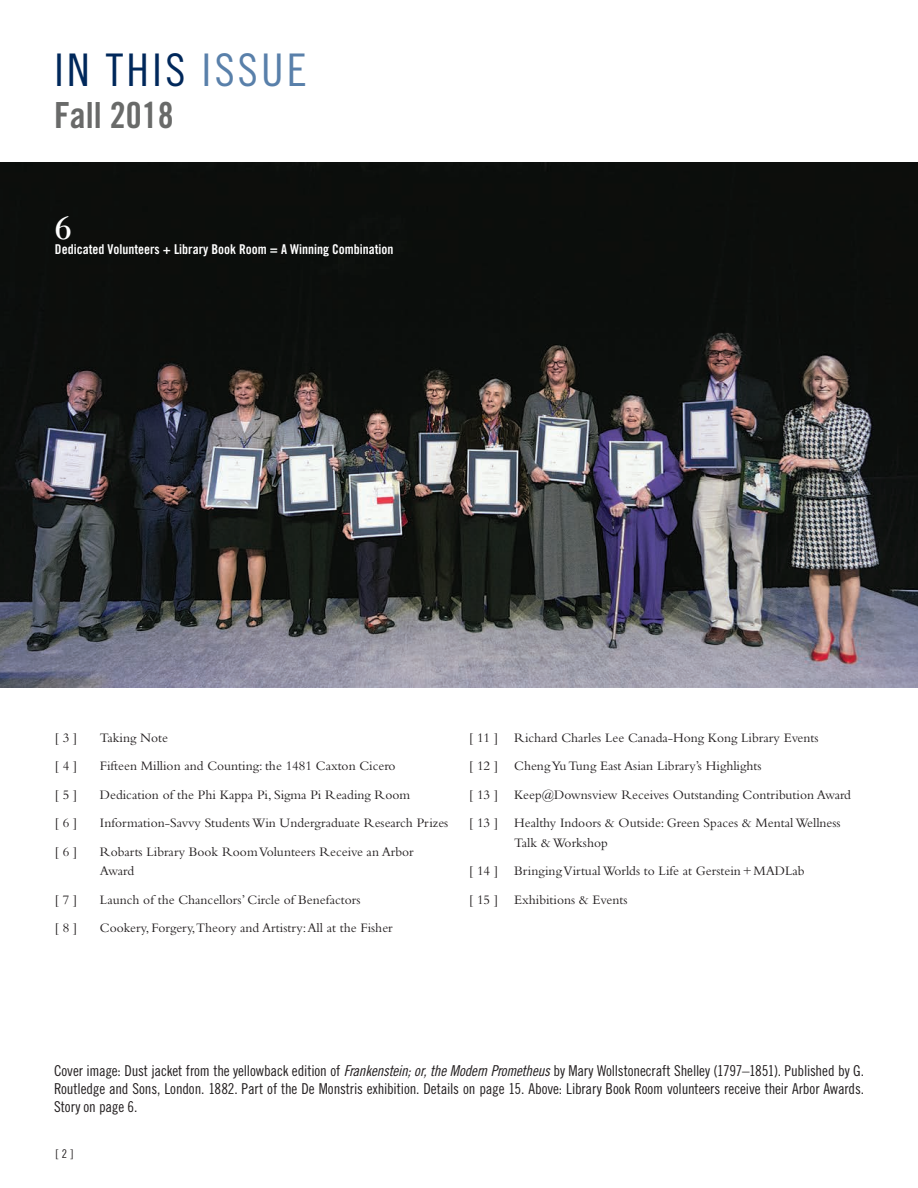
<style>
.page{position:relative;width:918px;height:1188px;background:#fff}
.page>*{position:absolute;margin:0;border:0;box-sizing:border-box;transform-origin:0 0}
.t1{font:45px "Trade Gothic LT Std Cn 18";letter-spacing:.07em;color:#00285b}
.t2{font:36px "Trade Gothic LT Std Bd Cn 20";color:#696a69}
.t3{font:600 36px "Bembo";color:#fff}
.t4{font:15px/18px "Trade Gothic LT Std Cn 18";letter-spacing:-.005em;color:#231f20;text-align:justify}
.t5{font:13.5px/28.5px "Bembo";color:#231f20}
.t6{font:13.5px "Trade Gothic LT Std Bd Cn 20";color:#fff}
.t7{font:12px "Trade Gothic LT Std Cn 18";color:#231f20}
.s1{color:#5980aa}
.s2{font-family:"Trade Gothic LT Std Cn 18 Obl"}
</style>
<div class="page">
<img style="left:0;top:162px;width:918px;height:526px">
<h1 class="t1" style="left:54px;top:44px;width:254px">IN THIS <span class="s1">ISSUE</span></h1>
<h2 class="t2" style="left:54px;top:94px;width:121px">Fall 2018</h2>
<h2 class="t3" style="left:54px;top:208px;width:20px">6</h2>
<p class="t6" style="left:55px;top:241px;width:340px">Dedicated Volunteers + Library Book Room = A Winning Combination</p>
<p class="t5" style="left:55px;top:723px;width:24px">[ 3 ]</p>
<p class="t5" style="left:100px;top:723px;width:70px">Taking Note</p>
<p class="t5" style="left:55px;top:752px;width:24px">[ 4 ]</p>
<p class="t5" style="left:100px;top:752px;width:297px">Fifteen Million and Counting: the 1481 Caxton Cicero</p>
<p class="t5" style="left:55px;top:780px;width:24px">[ 5 ]</p>
<p class="t5" style="left:100px;top:780px;width:312px">Dedication of the Phi Kappa Pi, Sigma Pi Reading Room</p>
<p class="t5" style="left:55px;top:809px;width:24px">[ 6 ]</p>
<p class="t5" style="left:100px;top:809px;width:350px">Information-Savvy Students Win Undergraduate Research Prizes</p>
<p class="t5" style="left:55px;top:837px;width:24px">[ 6 ]</p>
<p class="t5" style="left:100px;top:842px;width:315px;line-height:19.5px">Robarts Library Book Room Volunteers Receive an Arbor<br>Award</p>
<p class="t5" style="left:55px;top:885px;width:24px">[ 7 ]</p>
<p class="t5" style="left:100px;top:885px;width:262px">Launch of the Chancellors’ Circle of Benefactors</p>
<p class="t5" style="left:55px;top:914px;width:24px">[ 8 ]</p>
<p class="t5" style="left:100px;top:914px;width:294px">Cookery, Forgery,Theory and Artistry: All at the Fisher</p>
<p class="t5" style="left:469px;top:723px;width:383px">[ 11 ] Richard Charles Lee Canada-Hong Kong Library Events<br>[ 12 ] Cheng Yu Tung East Asian Library’s Highlights<br>[ 13 ] Keep@Downsview Receives Outstanding Contribution Award [ 13 ] Healthy Indoors &amp; Outside: Green Spaces &amp; Mental Wellness</p>
<p class="t5" style="left:469px;top:828px;width:337px;text-indent:45px">Talk &amp; Workshop<br>[ 14 ] Bringing Virtual Worlds to Life at Gerstein+MADLab [ 15 ] Exhibitions &amp; Events</p>
<p class="t4" style="left:54px;top:1061px;width:812px">Cover image: Dust jacket from the yellowback edition of <span class="s2">Frankenstein; or, the Modern Prometheus</span> by Mary Wollstonecraft Shelley (1797–1851). Published by G.<br>Routledge and Sons, London. 1882. Part of the De Monstris exhibition. Details on page 15. Above: Library Book Room volunteers receive their Arbor Awards.<br>Story on page 6.</p>
<p class="t7" style="left:56px;top:1147px;width:19px">[ 2 ]</p>
</div>
